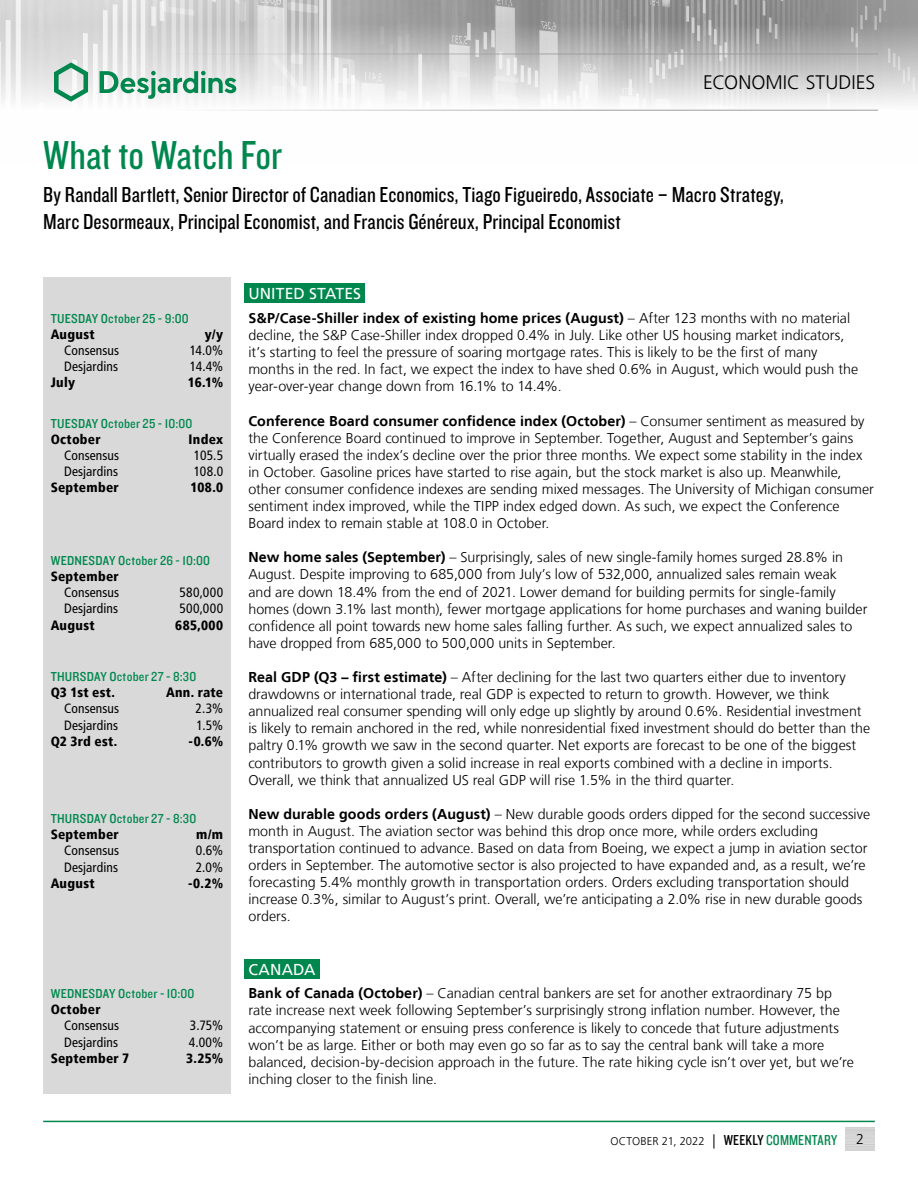
<style>
.page{position:relative;width:918px;height:1188px;background:#fff}
.page>*{position:absolute;margin:0;border:0;box-sizing:border-box;transform-origin:0 0}
.t1{font:42px "Knockout 29 Junior Ltweight";color:#00874e}
.t2{font:22.5px/27px "Knockout 29 Junior Ltweight";letter-spacing:.005em;color:#000}
.t3{font:300 19.5px "Frutiger LT";letter-spacing:.005em;color:#000}
.t4{font:15.75px "Frutiger LT";letter-spacing:.005em;color:#fff}
.t5{font:300 14.25px/17.1px "Frutiger LT";color:#000}
.t6{font:condensed 13.5px "Frutiger LT";letter-spacing:.01em;color:#000}
.t7{font:900 condensed 13.5px "Frutiger LT";letter-spacing:.02em;color:#000}
.t8{font:13.5px "Knockout 30 Junior Welterwt";letter-spacing:.015em;color:#00874e}
.t9{font:300 11.25px "Frutiger LT";letter-spacing:.005em;color:#000}
.s1{font-weight:700}
.s2{font-size:14.25px}
.s3{font-family:"Knockout 29 Junior Ltweight";font-weight:400;font-size:15px}
.s4{font-family:"Knockout 29 Junior Ltweight";font-weight:400;font-size:15px;color:#00874e}
</style>
<div class="page">
<img style="left:0;top:0;width:918px;height:110px">
<hr style="left:0;top:54px;width:878px;height:1px;background:#9d9d9c">
<hr style="left:0;top:110px;width:878px;height:1px;background:#9d9d9c">
<svg style="left:54px;top:62px;width:34px;height:40px"></svg>
<svg style="left:100px;top:71px;width:136px;height:28px"></svg>
<hr style="left:43px;top:1121px;width:832px;height:1px;background:#00874e">
<div style="left:43px;top:277px;width:188px;height:817px;background:#d9d9d9"></div>
<div style="left:244px;top:283px;width:121px;height:20px;background:#00874e"></div>
<div style="left:244px;top:959px;width:76px;height:20px;background:#00874e"></div>
<h3 class="t3" style="left:703px;top:72px;width:174px">ECONOMIC STUDIES</h3>
<h1 class="t1" style="left:43px;top:128px;width:240px">What to Watch For</h1>
<h2 class="t2" style="left:43px;top:180px;width:742px">By Randall Bartlett, Senior Director of Canadian Economics, Tiago Figueiredo, Associate – Macro Strategy,<br>Marc Desormeaux, Principal Economist, and Francis Généreux, Principal Economist</h2>
<p class="t8" style="left:51px;top:309px;width:140px">TUESDAY October 25 - 9:00</p>
<p class="t7" style="left:51px;top:326px;width:45px">August</p>
<p class="t7" style="left:205px;top:326px;width:20px">y/y</p>
<p class="t6" style="left:64px;top:342px;width:57px">Consensus</p>
<p class="t6" style="left:190px;top:342px;width:35px">14.0%</p>
<p class="t6" style="left:64px;top:359px;width:55px">Desjardins</p>
<p class="t6" style="left:190px;top:359px;width:35px">14.4%</p>
<p class="t7" style="left:51px;top:374px;width:26px">July</p>
<p class="t7" style="left:188px;top:374px;width:37px">16.1%</p>
<p class="t8" style="left:51px;top:414px;width:143px">TUESDAY October 25 - 10:00</p>
<p class="t7" style="left:51px;top:431px;width:52px">October</p>
<p class="t7" style="left:189px;top:431px;width:36px">Index</p>
<p class="t6" style="left:64px;top:448px;width:57px">Consensus</p>
<p class="t6" style="left:194px;top:448px;width:31px">105.5</p>
<p class="t6" style="left:64px;top:464px;width:55px">Desjardins</p>
<p class="t6" style="left:194px;top:464px;width:31px">108.0</p>
<p class="t7" style="left:51px;top:480px;width:70px">September</p>
<p class="t7" style="left:191px;top:480px;width:34px">108.0</p>
<p class="t8" style="left:51px;top:551px;width:161px">WEDNESDAY October 26 - 10:00</p>
<p class="t7" style="left:51px;top:568px;width:70px">September</p>
<p class="t6" style="left:64px;top:585px;width:57px">Consensus</p>
<p class="t6" style="left:180px;top:585px;width:45px">580,000</p>
<p class="t6" style="left:64px;top:601px;width:55px">Desjardins</p>
<p class="t6" style="left:180px;top:601px;width:45px">500,000</p>
<p class="t7" style="left:51px;top:617px;width:45px">August</p>
<p class="t7" style="left:175px;top:617px;width:49px">685,000</p>
<p class="t8" style="left:51px;top:667px;width:147px">THURSDAY October 27 - 8:30</p>
<p class="t7" style="left:51px;top:684px;width:66px">Q3 1st est.</p>
<p class="t7" style="left:166px;top:684px;width:59px">Ann. rate</p>
<p class="t6" style="left:64px;top:701px;width:57px">Consensus</p>
<p class="t6" style="left:196px;top:701px;width:29px">2.3%</p>
<p class="t6" style="left:64px;top:717px;width:55px">Desjardins</p>
<p class="t6" style="left:197px;top:717px;width:28px">1.5%</p>
<p class="t7" style="left:51px;top:733px;width:68px">Q2 3rd est.</p>
<p class="t7" style="left:189px;top:733px;width:36px">-0.6%</p>
<p class="t8" style="left:51px;top:809px;width:147px">THURSDAY October 27 - 8:30</p>
<p class="t7" style="left:51px;top:826px;width:70px">September</p>
<p class="t7" style="left:196px;top:826px;width:28px">m/m</p>
<p class="t6" style="left:64px;top:843px;width:57px">Consensus</p>
<p class="t6" style="left:196px;top:843px;width:29px">0.6%</p>
<p class="t6" style="left:64px;top:859px;width:55px">Desjardins</p>
<p class="t6" style="left:196px;top:859px;width:29px">2.0%</p>
<p class="t7" style="left:51px;top:875px;width:45px">August</p>
<p class="t7" style="left:188px;top:875px;width:37px">-0.2%</p>
<p class="t8" style="left:51px;top:984px;width:145px">WEDNESDAY October - 10:00</p>
<p class="t7" style="left:51px;top:1001px;width:52px">October</p>
<p class="t6" style="left:64px;top:1018px;width:57px">Consensus</p>
<p class="t6" style="left:190px;top:1018px;width:35px">3.75%</p>
<p class="t6" style="left:64px;top:1034px;width:55px">Desjardins</p>
<p class="t6" style="left:189px;top:1034px;width:36px">4.00%</p>
<p class="t7" style="left:51px;top:1050px;width:80px">September 7</p>
<p class="t7" style="left:186px;top:1050px;width:39px">3.25%</p>
<p class="t4" style="left:248px;top:284px;width:114px">UNITED STATES</p>
<p class="t5" style="left:248px;top:310px;width:611px"><span class="s1">S&amp;P/Case‑Shiller index of existing home prices (August)</span> – After 123 months with no material decline, the S&amp;P Case-Shiller index dropped 0.4% in July. Like other US housing market indicators, it’s starting to feel the pressure of soaring mortgage rates. This is likely to be the first of many months in the red. In fact, we expect the index to have shed 0.6% in August, which would push the year‑over‑year change down from 16.1% to 14.4%.</p>
<p class="t5" style="left:248px;top:412px;width:627px"><span class="s1">Conference Board consumer confidence index (October)</span> – Consumer sentiment as measured by the Conference Board continued to improve in September. Together, August and September’s gains virtually erased the index’s decline over the prior three months. We expect some stability in the index in October. Gasoline prices have started to rise again, but the stock market is also up. Meanwhile, other consumer confidence indexes are sending mixed messages. The University of Michigan consumer sentiment index improved, while the TIPP index edged down. As such, we expect the Conference Board index to remain stable at 108.0 in October.</p>
<p class="t5" style="left:248px;top:549px;width:621px"><span class="s1">New home sales (September)</span> – Surprisingly, sales of new single-family homes surged 28.8% in August. Despite improving to 685,000 from July’s low of 532,000, annualized sales remain weak<br>and are down 18.4% from the end of 2021. Lower demand for building permits for single-family homes (down 3.1% last month), fewer mortgage applications for home purchases and waning builder confidence all point towards new home sales falling further. As such, we expect annualized sales to have dropped from 685,000 to 500,000 units in September.</p>
<p class="t5" style="left:248px;top:669px;width:623px"><span class="s1">Real GDP (Q3 – first estimate)</span> – After declining for the last two quarters either due to inventory drawdowns or international trade, real GDP is expected to return to growth. However, we think annualized real consumer spending will only edge up slightly by around 0.6%. Residential investment is likely to remain anchored in the red, while nonresidential fixed investment should do better than the paltry 0.1% growth we saw in the second quarter. Net exports are forecast to be one of the biggest contributors to growth given a solid increase in real exports combined with a decline in imports.<br>Overall, we think that annualized US real GDP will rise 1.5% in the third quarter.</p>
<p class="t5" style="left:248px;top:806px;width:623px"><span class="s1">New durable goods orders (August)</span> – New durable goods orders dipped for the second successive month in August. The aviation sector was behind this drop once more, while orders excluding transportation continued to advance. Based on data from Boeing, we expect a jump in aviation sector orders in September. The automotive sector is also projected to have expanded and, as a result, we’re forecasting 5.4% monthly growth in transportation orders. Orders excluding transportation should increase 0.3%, similar to August’s print. Overall, we’re anticipating a 2.0% rise in new durable goods orders.</p>
<p class="t4" style="left:248px;top:960px;width:69px">CANADA</p>
<p class="t5" style="left:248px;top:985px;width:607px"><span class="s1">Bank of Canada (October)</span> – Canadian central bankers are set for another extraordinary 75 bp rate increase next week following September’s surprisingly strong inflation number. However, the accompanying statement or ensuing press conference is likely to concede that future adjustments won’t be as large. Either or both may even go so far as to say the central bank will take a more balanced, decision-by-decision approach in the future. The rate hiking cycle isn’t over yet, but we’re inching closer to the finish line.</p>
<p class="t9" style="left:610px;top:1135px;width:228px">OCTOBER 21, 2022 <span class="s2">|</span> <span class="s3">WEEKLY</span> <span class="s4">COMMENTARY</span></p>
<p class="t5" style="left:856px;top:1131px;width:9px">2</p>
</div>
